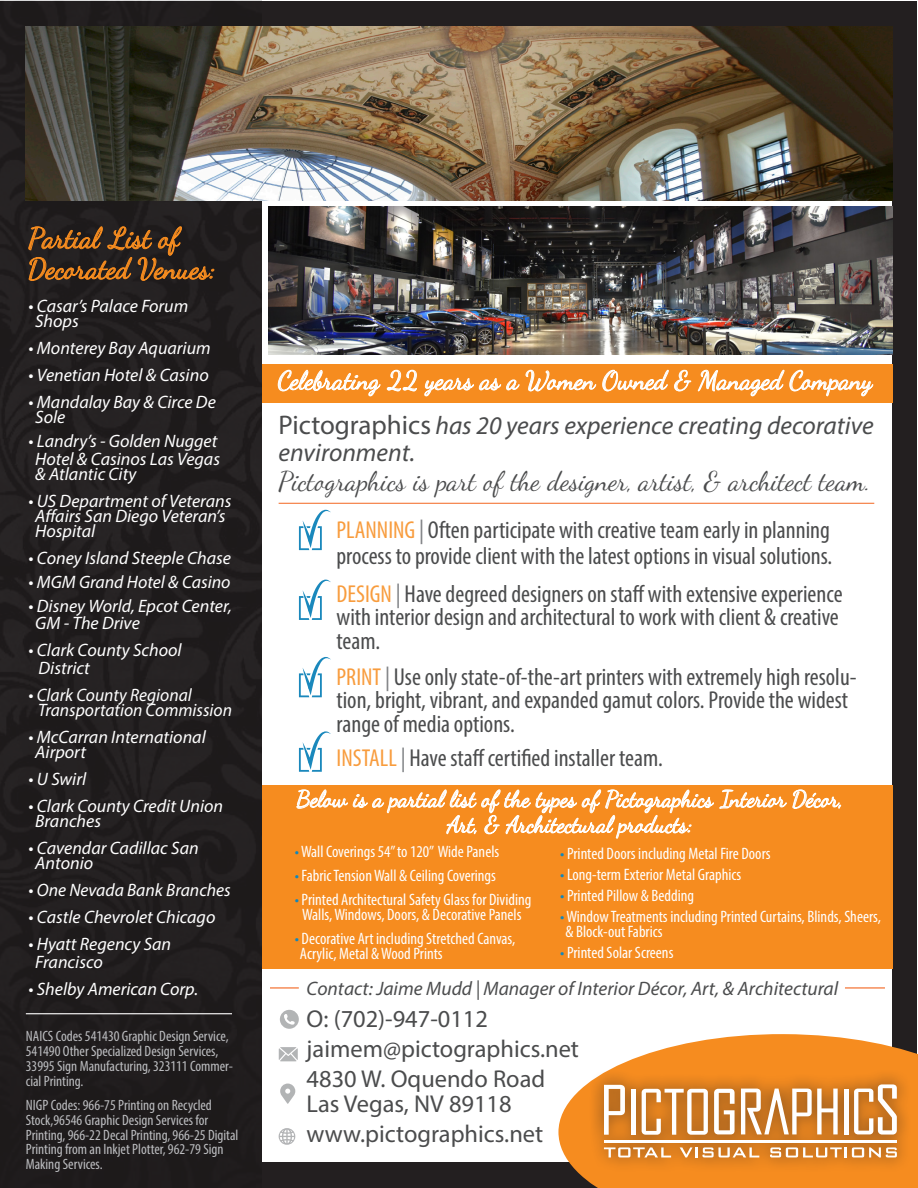
<style>
.page{position:relative;width:918px;height:1188px;background:#fff}
.page>*{position:absolute;margin:0;border:0;box-sizing:border-box;transform-origin:0 0}
.t1{font:28.5px/30.6px "Dancing Script OT";color:#f68c1f}
.t2{font:27px "Dancing Script OT";color:#4b4c4d}
.t3{font:25.65px "Dancing Script OT";color:#fff}
.t4{font:italic 25.5px/27px "Myriad Pro";color:#4b4c4d}
.t5{font:condensed 24.6px/23.7px "Myriad Pro";color:#4b4c4d}
.t6{font:24.45px "Myriad Pro";color:#4b4c4d}
.t7{font:22.8px/25.5px "Dancing Script OT";color:#fff;text-align:center}
.t8{font:italic 19.5px "Myriad Pro";color:#4b4c4d}
.t9{font:italic 18px "Myriad Pro";color:#fff}
.t10{font:condensed 16.5px "Myriad Pro";color:#fff}
.t11{font:condensed 15px/15px "Myriad Pro";color:#bcbdc0}
.s1{font-style:normal;font-size:27px}
.s2{color:#f89c3d}
.s3{color:#808285}
.s4{color:#0e87be}
</style>
<div class="page">
<div style="left:1px;top:1px;width:916px;height:1186px;background:#231f20"></div>
<div style="left:41px;top:26px;width:851px;height:1136px;background:#fff"></div>
<div style="left:262px;top:785px;width:630px;height:184px;background:#f68c1f"></div>
<div style="left:0;top:0;width:261px;height:1188px;background:#1f1c1c"></div>
<div style="left:15px;top:212px;width:230px;height:800px;background:#231f20"></div>
<svg style="left:28px;top:226px;width:186px;height:55px"></svg>
<svg style="left:296px;top:789px;width:545px;height:50px"></svg>
<img style="left:269px;top:207px;width:623px;height:148px">
<svg style="left:299px;top:510px;width:32px;height:40px"></svg>
<svg style="left:299px;top:579px;width:32px;height:41px"></svg>
<svg style="left:299px;top:657px;width:32px;height:40px"></svg>
<svg style="left:299px;top:731px;width:32px;height:41px"></svg>
<svg style="left:279px;top:1047px;width:19px;height:14px"></svg>
<svg style="left:280px;top:1010px;width:19px;height:19px"></svg>
<svg style="left:280px;top:1084px;width:15px;height:20px"></svg>
<svg style="left:279px;top:1128px;width:16px;height:17px"></svg>
<svg style="left:558px;top:1034px;width:360px;height:154px;fill:#f68c1f"></svg>
<div style="left:589px;top:1069px;width:323px;height:104px;background:#231f20;opacity:.75"></div>
<svg style="left:714px;top:1089px;width:21px;height:45px"></svg>
<svg style="left:741px;top:1089px;width:97px;height:45px"></svg>
<div style="left:844px;top:1089px;width:5px;height:45px;background:#fff"></div>
<svg style="left:854px;top:1084px;width:43px;height:51px"></svg>
<svg style="left:604px;top:1085px;width:21px;height:50px"></svg>
<hr style="left:631px;top:1089px;width:4px;height:46px;background:#fff">
<svg style="left:642px;top:1089px;width:66px;height:46px"></svg>
<hr style="left:604px;top:1140px;width:293px;height:2px;background:#fff">
<svg style="left:604px;top:1147px;width:67px;height:10px"></svg>
<svg style="left:680px;top:1147px;width:79px;height:10px"></svg>
<svg style="left:770px;top:1147px;width:127px;height:10px"></svg>
<hr style="left:270px;top:987px;width:29px;height:2px;background:#f36621">
<hr style="left:845px;top:987px;width:40px;height:2px;background:#f36621">
<hr style="left:26px;top:1013px;width:206px;height:1px;background:#fff">
<hr style="left:279px;top:503px;width:595px;height:1px;background:#f36621">
<div style="left:262px;top:365px;width:630px;height:38px;background:#f68c1f"></div>
<svg style="left:278px;top:369px;width:103px;height:28px"></svg>
<svg style="left:387px;top:369px;width:30px;height:23px"></svg>
<svg style="left:424px;top:369px;width:450px;height:28px"></svg>
<img style="left:26px;top:27px;width:866px;height:174px">
<p class="t1" style="left:29px;top:223px;width:188px">Partial List of<br>Decorated Venues:</p>
<p class="t9" style="left:29px;top:295px;width:161px">• Casar’s Palace Forum</p>
<p class="t9" style="left:35px;top:310px;width:45px">Shops</p>
<p class="t9" style="left:29px;top:337px;width:184px">• Monterey Bay Aquarium</p>
<p class="t9" style="left:29px;top:364px;width:182px">• Venetian Hotel &amp; Casino</p>
<p class="t9" style="left:29px;top:391px;width:189px">• Mandalay Bay &amp; Circe De</p>
<p class="t9" style="left:35px;top:406px;width:32px">Sole</p>
<p class="t9" style="left:29px;top:430px;width:190px">• Landry’s - Golden Nugget</p>
<p class="t9" style="left:35px;top:448px;width:186px">Hotel &amp; Casinos Las Vegas</p>
<p class="t9" style="left:35px;top:462px;width:103px">&amp; Atlantic City</p>
<p class="t9" style="left:29px;top:489px;width:204px">• US Department of Veterans</p>
<p class="t9" style="left:35px;top:504px;width:192px">Affairs San Diego Veteran’s</p>
<p class="t9" style="left:35px;top:519px;width:62px">Hospital</p>
<p class="t9" style="left:29px;top:546px;width:204px">• Coney Island Steeple Chase</p>
<p class="t9" style="left:29px;top:570px;width:203px">• MGM Grand Hotel &amp; Casino</p>
<p class="t9" style="left:29px;top:594px;width:205px">• Disney World, Epcot Center,</p>
<p class="t9" style="left:35px;top:612px;width:106px">GM - The Drive</p>
<p class="t9" style="left:29px;top:639px;width:155px">• Clark County School</p>
<p class="t9" style="left:38px;top:657px;width:53px">District</p>
<p class="t9" style="left:29px;top:684px;width:165px">• Clark County Regional</p>
<p class="t9" style="left:38px;top:699px;width:195px">Transportation Commission</p>
<p class="t9" style="left:29px;top:726px;width:179px">• McCarran International</p>
<p class="t9" style="left:35px;top:741px;width:52px">Airport</p>
<p class="t9" style="left:29px;top:768px;width:59px">• U Swirl</p>
<p class="t9" style="left:29px;top:795px;width:196px">• Clark County Credit Union</p>
<p class="t9" style="left:35px;top:810px;width:67px">Branches</p>
<p class="t9" style="left:29px;top:837px;width:172px">• Cavendar Cadillac San</p>
<p class="t9" style="left:35px;top:852px;width:60px">Antonio</p>
<p class="t9" style="left:29px;top:879px;width:204px">• One Nevada Bank Branches</p>
<p class="t9" style="left:29px;top:906px;width:188px">• Castle Chevrolet Chicago</p>
<p class="t9" style="left:29px;top:933px;width:144px">• Hyatt Regency San</p>
<p class="t9" style="left:35px;top:951px;width:69px">Francisco</p>
<p class="t9" style="left:29px;top:978px;width:171px">• Shelby American Corp.</p>
<p class="t11" style="left:26px;top:1028px;width:204px">NAICS Codes 541430 Graphic Design Service,</p>
<p class="t11" style="left:26px;top:1043px;width:194px">541490 Other Specialized Design Services,</p>
<p class="t11" style="left:26px;top:1058px;width:209px">33995 Sign Manufacturing, 323111 Commer&shy;cial Printing.</p>
<p class="t11" style="left:26px;top:1097px;width:214px">NIGP Codes: 966-75 Printing on Recycled Stock,96546 Graphic Design Services for Printing, 966-22 Decal Printing, 966-25 Digital Printing from an Inkjet Plotter, 962-79 Sign Making Services.</p>
<p class="t3" style="left:278px;top:365px;width:596px">Celebrating 22 years as a Women Owned &amp; Managed Company</p>
<p class="t4" style="left:279px;top:411px;width:597px"><span class="s1">Pictographics</span> has 20 years experience creating decorative environment.</p>
<p class="t2" style="left:279px;top:466px;width:592px">Pictographics is part of the designer, artist, &amp; architect team.</p>
<p class="t5" style="left:337px;top:517px;width:497px;line-height:25.8px"><span class="s2">PLANNING</span> <span class="s3">|</span> Often participate with creative team early in planning process to provide client with the latest options in visual solutions.</p>
<p class="t5" style="left:337px;top:581px;width:508px"><span class="s2">DESIGN</span> <span class="s3">|</span> Have degreed designers on staff with extensive experience with interior design and architectural to work with client &amp; creative team.</p>
<p class="t5" style="left:337px;top:664px;width:522px"><span class="s2">PRINT</span> <span class="s3">|</span> Use only state-of-the-art printers with extremely high resolu&shy;tion, bright, vibrant, and expanded gamut colors. Provide the widest range of media options.</p>
<p class="t5" style="left:337px;top:746px;width:328px"><span class="s2">INSTALL</span> <span class="s3">|</span> Have staff certified installer team.</p>
<p class="t7" style="left:296px;top:786px;width:548px">Below is a partial list of the types of Pictographics Interior Décor,<br>Art, &amp; Architectural products:</p>
<p class="t10" style="left:295px;top:841px;width:206px"><span class="s4">•</span> Wall Coverings 54” to 120” Wide Panels</p>
<p class="t10" style="left:295px;top:865px;width:203px"><span class="s4">•</span> Fabric Tension Wall &amp; Ceiling Coverings</p>
<p class="t10" style="left:295px;top:889px;width:238px"><span class="s4">•</span> Printed Architectural Safety Glass for Dividing</p>
<p class="t10" style="left:302px;top:904px;width:221px">Walls, Windows, Doors, &amp; Decorative Panels</p>
<p class="t10" style="left:295px;top:928px;width:222px"><span class="s4">•</span> Decorative Art including Stretched Canvas,</p>
<p class="t10" style="left:300px;top:943px;width:144px">Acrylic, Metal &amp; Wood Prints</p>
<p class="t10" style="left:560px;top:844px;width:212px"><span class="s4">•</span> Printed Doors including Metal Fire Doors</p>
<p class="t10" style="left:560px;top:865px;width:183px"><span class="s4">•</span> Long-term Exterior Metal Graphics</p>
<p class="t10" style="left:560px;top:886px;width:135px"><span class="s4">•</span> Printed Pillow &amp; Bedding</p>
<p class="t10" style="left:560px;top:907px;width:322px"><span class="s4">•</span> Window Treatments including Printed Curtains, Blinds, Sheers,</p>
<p class="t10" style="left:565px;top:922px;width:99px">&amp; Block-out Fabrics</p>
<p class="t10" style="left:560px;top:943px;width:115px"><span class="s4">•</span> Printed Solar Screens</p>
<p class="t8" style="left:307px;top:976px;width:533px">Contact: Jaime Mudd | Manager of Interior Décor, Art, &amp; Architectural</p>
<p class="t6" style="left:307px;top:1004px;width:183px">O: (702)-947-0112</p>
<p class="t6" style="left:307px;top:1034px;width:274px">jaimem@pictographics.net</p>
<p class="t6" style="left:307px;top:1064px;width:240px">4830 W. Oquendo Road</p>
<p class="t6" style="left:307px;top:1088px;width:207px">Las Vegas, NV 89118</p>
<p class="t6" style="left:307px;top:1118px;width:238px">www.pictographics.net</p>
</div>
